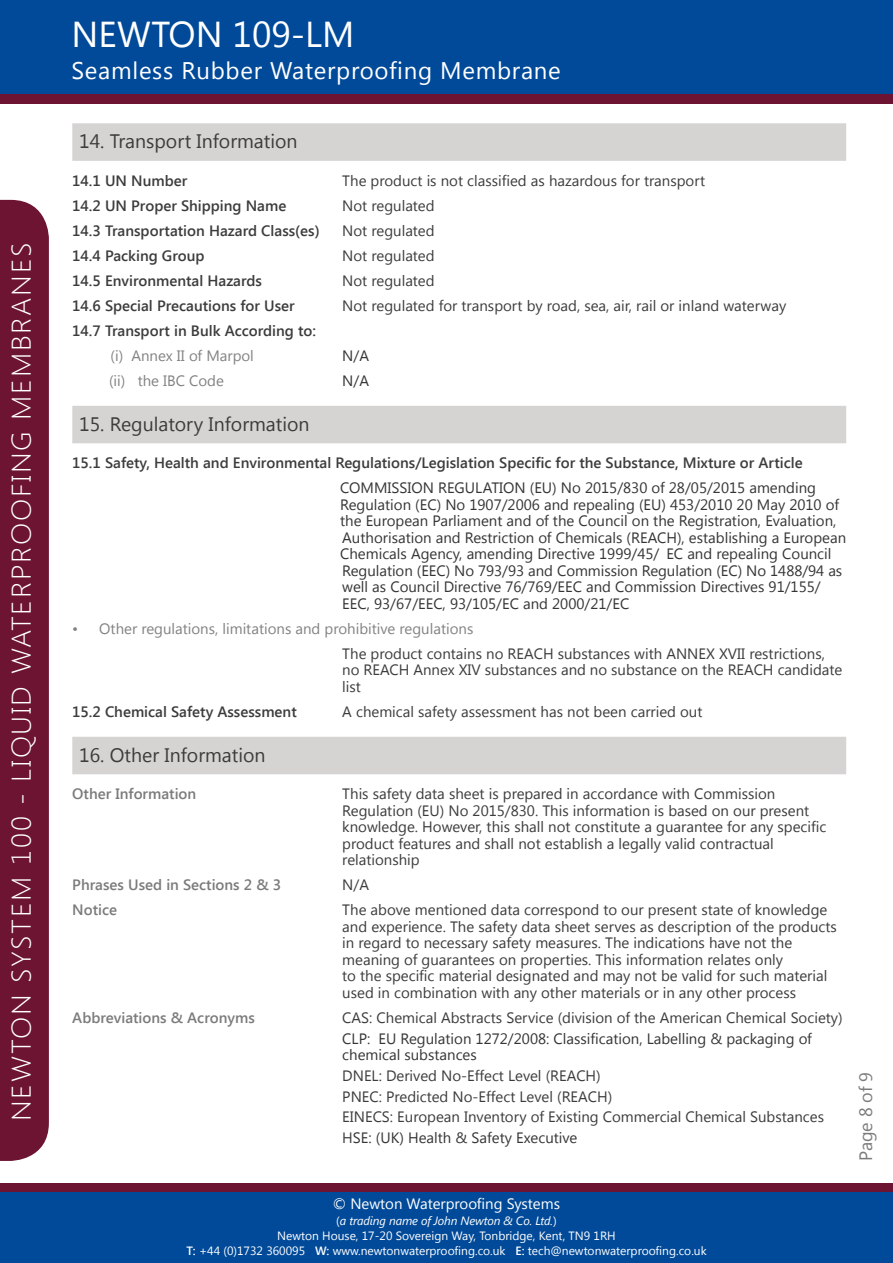
<style>
.page{position:relative;width:893px;height:1263px;background:#fff}
.page>*{position:absolute;margin:0;border:0;box-sizing:border-box;transform-origin:0 0}
.t1{font:36px "Segoe UI";color:#fff}
.t2{font:300 27px "Segoe UI";letter-spacing:.06em;color:#fff;scale:1.08 1}
.t3{font:24px "Segoe UI";letter-spacing:.03em;color:#fff}
.t4{font:19.5px "Segoe UI";color:#3c3c3b}
.t5{font:18px "Segoe UI";letter-spacing:-.01em;color:#7b7b7b}
.t6{font:15px/16.5px "Segoe UI";color:#3c3c3b}
.t7{font:15px/16.5px "Segoe UI";color:#353535}
.t8{font:600 15px "Segoe UI";color:#3c3c3b}
.t9{font:15px "Segoe UI";color:#828282}
.t10{font:600 15px "Segoe UI";color:#7b7b7b}
.t11{font:15px "Segoe UI";color:#fff}
.t12{font:12px/15.6px "Segoe UI";color:#fff;text-align:center}
.s1{color:#353535}
.s2{font-style:italic}
.s3{font-weight:600}
</style>
<div class="page">
<div style="left:0;top:200px;width:49px;height:961px;background:#6d1432"></div>
<div style="left:0;top:1191px;width:893px;height:72px;background:#014a99"></div>
<div style="left:0;top:1183px;width:893px;height:8px;background:#6d1432"></div>
<div style="left:0;top:0;width:893px;height:94px;background:#014a99"></div>
<div style="left:0;top:94px;width:893px;height:9px;background:#6d1432"></div>
<div style="left:72px;top:123px;width:774px;height:38px;background:#d5d4d3"></div>
<div style="left:72px;top:406px;width:774px;height:37px;background:#d5d4d3"></div>
<div style="left:72px;top:737px;width:774px;height:37px;background:#d5d4d3"></div>
<h2 class="t2" style="left:3px;top:1121px;width:815px;rotate:-90deg">NEWTON SYSTEM 100 - LIQUID WATERPROOFING MEMBRANES</h2>
<h1 class="t1" style="left:71px;top:9px;width:285px">NEWTON 109-LM</h1>
<h3 class="t3" style="left:71px;top:54px;width:491px">Seamless Rubber Waterproofing Membrane</h3>
<h3 class="t4" style="left:79px;top:128px;width:220px">14. Transport Information</h3>
<p class="t8" style="left:72px;top:170px;width:116px">14.1 UN Number</p>
<p class="t6" style="left:342px;top:172px;width:364px">The product is not classified as hazardous for transport</p>
<p class="t8" style="left:72px;top:195px;width:216px">14.2 UN Proper Shipping Name</p>
<p class="t6" style="left:342px;top:197px;width:94px">Not regulated</p>
<p class="t8" style="left:72px;top:220px;width:249px">14.3 Transportation Hazard Class(es)</p>
<p class="t6" style="left:342px;top:222px;width:94px">Not regulated</p>
<p class="t8" style="left:72px;top:245px;width:134px">14.4 Packing Group</p>
<p class="t6" style="left:342px;top:247px;width:94px">Not regulated</p>
<p class="t8" style="left:72px;top:270px;width:191px">14.5 Environmental Hazards</p>
<p class="t6" style="left:342px;top:272px;width:94px">Not regulated</p>
<p class="t8" style="left:72px;top:295px;width:224px">14.6 Special Precautions for User</p>
<p class="t6" style="left:342px;top:297px;width:445px">Not regulated for transport by road, sea, air, rail or inland waterway</p>
<p class="t8" style="left:72px;top:320px;width:245px">14.7 Transport in Bulk According to:</p>
<p class="t9" style="left:111px;top:345px;width:145px">(i) Annex II of Marpol</p>
<p class="t7" style="left:342px;top:347px;width:28px">N/A</p>
<p class="t9" style="left:109px;top:370px;width:116px">(ii) the IBC Code</p>
<p class="t7" style="left:342px;top:372px;width:28px">N/A</p>
<h3 class="t4" style="left:79px;top:410px;width:232px">15. Regulatory Information</h3>
<p class="t8" style="left:72px;top:452px;width:732px">15.1 Safety, Health and Environmental Regulations/Legislation Specific for the Substance, Mixture or Article</p>
<p class="t7" style="left:340px;top:479px;width:508px">COMMISSION REGULATION (EU) No 2015/830 of 28/05/2015 amending Regulation (EC) No 1907/2006 and repealing (EU) 453/2010 20 May 2010 of the European Parliament and of the Council on the Registration, Evaluation, Authorisation and Restriction of Chemicals (REACH), establishing a European Chemicals Agency, amending Directive 1999/45/ EC and repealing Council Regulation (EEC) No 793/93 and Commission Regulation (EC) No 1488/94 as well as Council Directive 76/769/EEC and Commission Directives 91/155/ EEC, 93/67/EEC, 93/105/EC and 2000/21/EC</p>
<p class="t9" style="left:72px;top:618px;width:403px">• Other regulations, limitations and prohibitive regulations</p>
<p class="t6" style="left:342px;top:645px;width:501px">The product contains no REACH substances with ANNEX XVII restrictions, no REACH Annex XIV substances and no substance on the REACH candidate list</p>
<p class="t8" style="left:72px;top:701px;width:226px">15.2 Chemical Safety Assessment</p>
<p class="t6" style="left:342px;top:703px;width:362px">A chemical safety assessment has not been carried out</p>
<h3 class="t4" style="left:79px;top:741px;width:188px">16. Other Information</h3>
<p class="t10" style="left:72px;top:783px;width:126px">Other Information</p>
<p class="t6" style="left:342px;top:785px;width:486px">This safety data sheet is prepared in accordance with Commission Regulation (EU) No 2015/830. This information is based on our present knowledge. However, this shall not constitute a guarantee for any specific product features and shall not establish a legally valid contractual relationship</p>
<p class="t10" style="left:72px;top:874px;width:210px">Phrases Used in Sections 2 &amp; 3</p>
<p class="t6" style="left:342px;top:876px;width:28px">N/A</p>
<p class="t10" style="left:72px;top:899px;width:46px">Notice</p>
<p class="t6" style="left:342px;top:901px;width:496px">The above mentioned data correspond to our present state of knowledge and experience. The safety data sheet serves as description of the products in regard to necessary safety measures. The indications have not the meaning of guarantees on properties. This information relates only<br>to the specific material designated and may not be valid for such material used in combination with any other materials or in any other process</p>
<p class="t10" style="left:72px;top:1007px;width:184px">Abbreviations &amp; Acronyms</p>
<p class="t6" style="left:342px;top:1008px;width:502px">CAS: Chemical Abstracts Service (division of the American Chemical Society)</p>
<p class="t7" style="left:342px;top:1029px;width:471px">CLP: EU Regulation 1272/2008: Classification, Labelling &amp; packaging of chemical substances</p>
<p class="t6" style="left:342px;top:1064px;width:483px;line-height:20.7px">DNEL: Derived No-Effect Level (REACH)<br>PNEC: Predicted No-Effect Level (REACH)<br>EINECS: European Inventory of Existing Commercial Chemical Substances H<span class="s1">SE: (UK) Health &amp; Safety Executive</span></p>
<p class="t5" style="left:853px;top:1161px;width:90px;rotate:-90deg">Page 8 of 9</p>
<p class="t11" style="left:333px;top:1193px;width:229px">© Newton Waterproofing Systems</p>
<p class="t12" style="left:277px;top:1212px;width:340px">(<span class="s2">a trading name of John Newton &amp; Co. Ltd.</span>)<br>Newton House, 17-20 Sovereign Way, Tonbridge, Kent, TN9 1RH</p>
<p class="t12" style="left:186px;top:1242px;width:522px"><span class="s3">T:</span> +44 (0)1732 360095 <span class="s3">W:</span> www.newtonwaterproofing.co.uk <span class="s3">E:</span> tech@newtonwaterproofing.co.uk</p>
</div>
